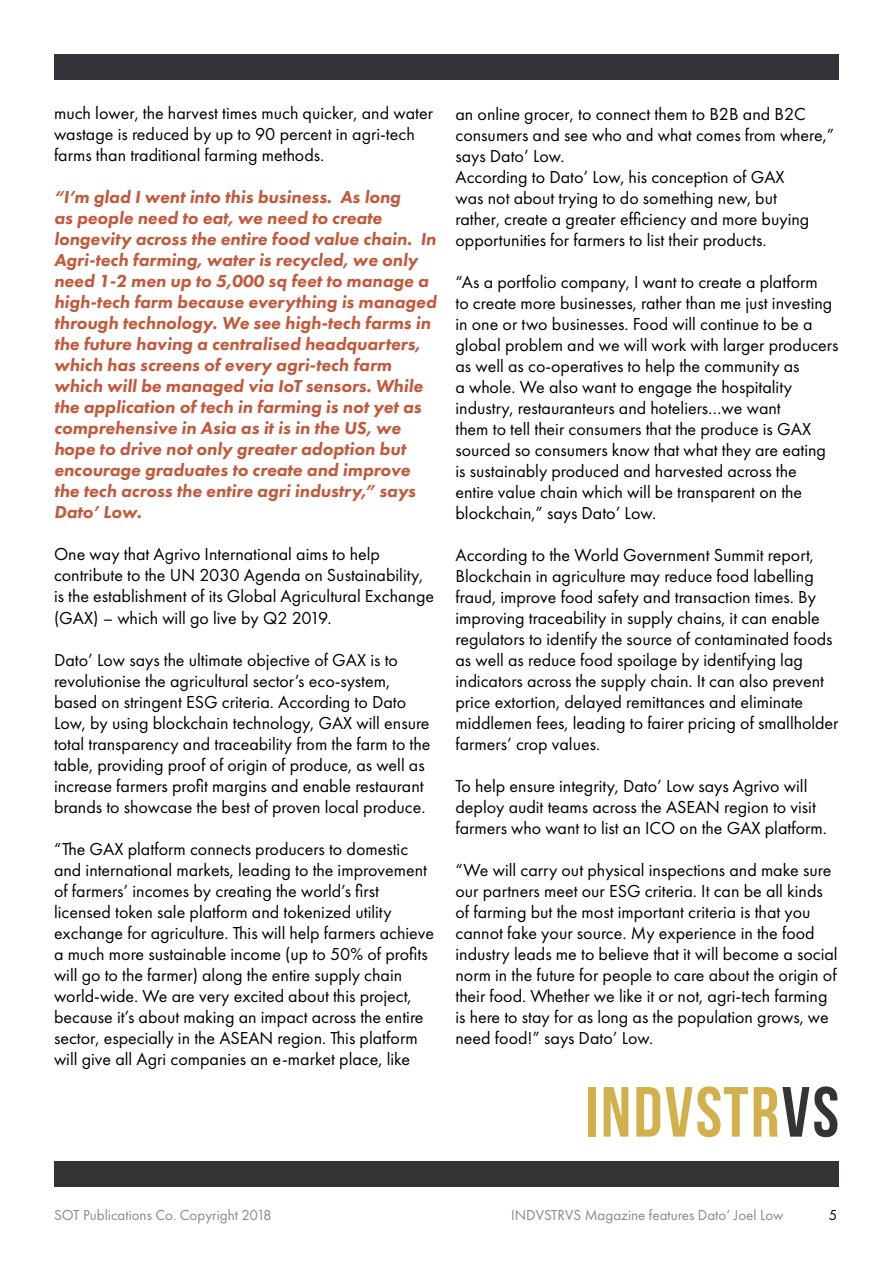
<style>
.page{position:relative;width:893px;height:1263px;background:#fff}
.page>*{position:absolute;margin:0;border:0;box-sizing:border-box;transform-origin:0 0}
.t1{font:18px/21px "Futura PT";color:#000}
.t2{font:italic 800 18px/21px "Futura PT";color:#c25a3d}
.t3{font:15px "Futura PT";color:#898989}
.t4{font:15px "Futura PT";color:#000}
</style>
<div class="page">
<div style="left:54px;top:1161px;width:785px;height:26px;background:#353336"></div>
<div style="left:54px;top:54px;width:785px;height:26px;background:#35333a"></div>
<div style="left:588px;top:1087px;width:8px;height:49px;background:#d2b04c"></div>
<svg style="left:604px;top:1087px;width:24px;height:49px"></svg>
<svg style="left:636px;top:1087px;width:24px;height:49px"></svg>
<svg style="left:666px;top:1086px;width:82px;height:51px"></svg>
<svg style="left:754px;top:1086px;width:83px;height:51px"></svg>
<p class="t1" style="left:54px;top:103px;width:380px">much lower, the harvest times much quicker, and water wastage is reduced by up to 90 percent in agri-tech farms than traditional farming methods.</p>
<p class="t2" style="left:54px;top:187px;width:384px">“I’m glad I went into this business. As long<br>as people need to eat, we need to create longevity across the entire food value chain. In Agri-tech farming, water is recycled, we only need 1-2 men up to 5,000 sq feet to manage a high-tech farm because everything is managed through technology. We see high-tech farms in the future having a centralised headquarters, which has screens of every agri-tech farm which will be managed via IoT sensors. While the application of tech in farming is not yet as comprehensive in Asia as it is in the US, we hope to drive not only greater adoption but encourage graduates to create and improve the tech across the entire agri industry,” says Dato’ Low.</p>
<p class="t1" style="left:54px;top:544px;width:382px">One way that Agrivo International aims to help contribute to the UN 2030 Agenda on Sustainability, is the establishment of its Global Agricultural Exchange (GAX) – which will go live by Q2 2019.</p>
<p class="t1" style="left:54px;top:649px;width:378px">Dato’ Low says the ultimate objective of GAX is to revolutionise the agricultural sector’s eco-system, based on stringent ESG criteria. According to Dato Low, by using blockchain technology, GAX will ensure total transparency and traceability from the farm to the table, providing proof of origin of produce, as well as increase farmers profit margins and enable restaurant brands to showcase the best of proven local produce.</p>
<p class="t1" style="left:54px;top:838px;width:382px">“The GAX platform connects producers to domestic and international markets, leading to the improvement of farmers’ incomes by creating the world’s first licensed token sale platform and tokenized utility exchange for agriculture. This will help farmers achieve a much more sustainable income (up to 50% of profits will go to the farmer) along the entire supply chain world-wide. We are very excited about this project, because it’s about making an impact across the entire sector, especially in the ASEAN region. This platform will give all Agri companies an e-market place, like</p>
<p class="t1" style="left:455px;top:103px;width:380px">an online grocer, to connect them to B2B and B2C consumers and see who and what comes from where,” says Dato’ Low.<br>According to Dato’ Low, his conception of GAX<br>was not about trying to do something new, but<br>rather, create a greater efficiency and more buying opportunities for farmers to list their products.</p>
<p class="t1" style="left:455px;top:271px;width:384px">“As a portfolio company, I want to create a platform<br>to create more businesses, rather than me just investing in one or two businesses. Food will continue to be a global problem and we will work with larger producers as well as co-operatives to help the community as<br>a whole. We also want to engage the hospitality industry, restauranteurs and hoteliers…we want<br>them to tell their consumers that the produce is GAX sourced so consumers know that what they are eating is sustainably produced and harvested across the entire value chain which will be transparent on the blockchain,” says Dato’ Low.</p>
<p class="t1" style="left:455px;top:544px;width:385px">According to the World Government Summit report, Blockchain in agriculture may reduce food labelling fraud, improve food safety and transaction times. By improving traceability in supply chains, it can enable regulators to identify the source of contaminated foods as well as reduce food spoilage by identifying lag indicators across the supply chain. It can also prevent price extortion, delayed remittances and eliminate middlemen fees, leading to fairer pricing of smallholder farmers’ crop values.</p>
<p class="t1" style="left:455px;top:775px;width:373px">To help ensure integrity, Dato’ Low says Agrivo will deploy audit teams across the ASEAN region to visit farmers who want to list an ICO on the GAX platform.</p>
<p class="t1" style="left:455px;top:859px;width:384px">“We will carry out physical inspections and make sure our partners meet our ESG criteria. It can be all kinds of farming but the most important criteria is that you cannot fake your source. My experience in the food industry leads me to believe that it will become a social norm in the future for people to care about the origin of their food. Whether we like it or not, agri-tech farming is here to stay for as long as the population grows, we need food!” says Dato’ Low.</p>
<p class="t3" style="left:54px;top:1206px;width:219px">SOT Publications Co. Copyright 2018</p>
<p class="t3" style="left:511px;top:1206px;width:274px">INDVSTRVS Magazine features Dato’ Joel Low</p>
<p class="t4" style="left:829px;top:1206px;width:10px">5</p>
</div>
